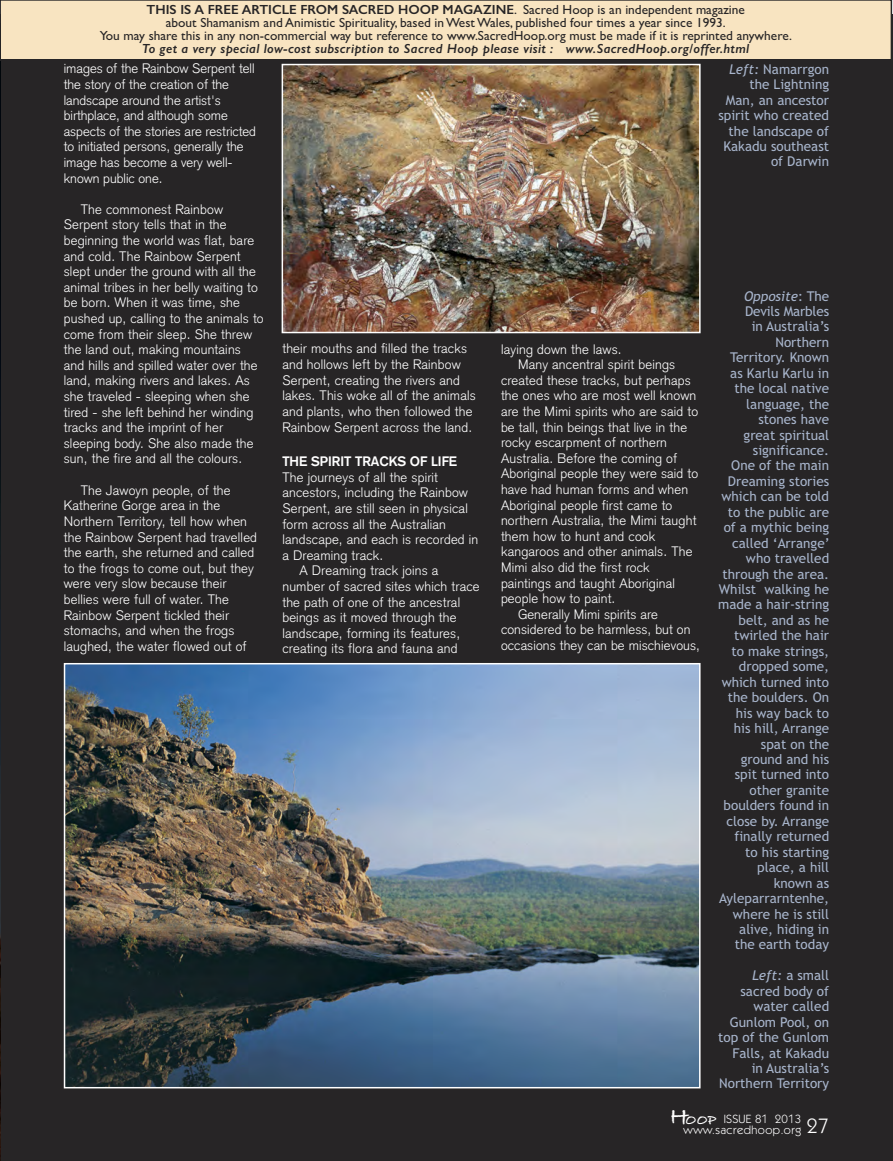
<style>
.page{position:relative;width:893px;height:1161px;background:#fff}
.page>*{position:absolute;margin:0;border:0;box-sizing:border-box;transform-origin:0 0}
.t1{font:21px "Kabel IT Cby BT";color:#fff}
.t2{font:300 13.5px/15.6px "Akzidenz Grotesk";letter-spacing:.015em;color:#fff}
.t3{font:13.5px/15.5px "Trebuchet MS";color:#a8b5cc;text-align:right}
.t4{font:700 13.5px "Akzidenz Grotesk";color:#fff}
.t5{font:13.2px/12.9px "Gill Sans";color:#272526;text-align:center}
.t6{font:italic 600 13.2px "Gill Sans";letter-spacing:.025em;color:#272526}
.t7{font:12px/11.6px "Kabel IT Cby BT";letter-spacing:.045em;color:#fff;text-align:right}
.s1{font-weight:600}
.s2{font-style:italic}
.s3{font-family:"Bradley Hand ITCTT";font-weight:700;font-size:24px}
.s4{font-family:"Bradley Hand ITCTT";font-weight:700;font-size:15px}
</style>
<div class="page">
<div style="left:0;top:15px;width:893px;height:1146px;background:#272526"></div>
<img style="left:0;top:61px;width:1px;height:1100px">
<img style="left:285px;top:67px;width:413px;height:263px">
<div style="left:282px;top:64px;width:419px;height:269px;border:2px solid #fff"></div>
<img style="left:67px;top:666px;width:630px;height:419px">
<div style="left:64px;top:663px;width:636px;height:425px;border:2px solid #fff"></div>
<div style="left:1px;top:1px;width:890px;height:58px;background:#f8e4c1"></div>
<div style="left:0;top:0;width:892px;height:61px;border:2px solid #272526"></div>
<p class="t5" style="left:100px;top:4px;width:694px"><span class="s1">THIS IS A FREE ARTICLE FROM SACRED HOOP MAGAZINE</span>. Sacred Hoop is an independent magazine<br>about Shamanism and Animistic Spirituality, based in West Wales, published four times a year since 1993.<br>You may share this in any non-commercial way but reference to www.SacredHoop.org must be made if it is reprinted anywhere.</p>
<p class="t6" style="left:142px;top:44px;width:608px">To get a very special low-cost subscription to Sacred Hoop please visit : www.SacredHoop.org/offer.html</p>
<p class="t2" style="left:64px;top:62px;width:194px">images of the Rainbow Serpent tell the story of the creation of the landscape around the artist's birthplace, and although some aspects of the stories are restricted to initiated persons, generally the image has become a very well&shy;known public one.</p>
<p class="t2" style="left:64px;top:203px;width:201px;text-indent:17px">The commonest Rainbow<br>Serpent story tells that in the beginning the world was flat, bare and cold. The Rainbow Serpent slept under the ground with all the animal tribes in her belly waiting to be born. When it was time, she pushed up, calling to the animals to come from their sleep. She threw the land out, making mountains and hills and spilled water over the land, making rivers and lakes. As she traveled - sleeping when she tired - she left behind her winding tracks and the imprint of her sleeping body. She also made the sun, the fire and all the colours.</p>
<p class="t2" style="left:64px;top:484px;width:195px;text-indent:17px">The Jawoyn people, of the<br>Katherine Gorge area in the<br>Northern Territory, tell how when the Rainbow Serpent had travelled the earth, she returned and called to the frogs to come out, but they were very slow because their bellies were full of water. The<br>Rainbow Serpent tickled their stomachs, and when the frogs laughed, the water flowed out of</p>
<p class="t2" style="left:282px;top:342px;width:195px">their mouths and filled the tracks and hollows left by the Rainbow Serpent, creating the rivers and lakes. This woke all of the animals and plants, who then followed the Rainbow Serpent across the land.</p>
<p class="t4" style="left:282px;top:454px;width:176px">THE SPIRIT TRACKS OF LIFE</p>
<p class="t2" style="left:282px;top:471px;width:157px">The journeys of all the spirit</p>
<p class="t2" style="left:282px;top:486px;width:187px">ancestors, including the Rainbow</p>
<p class="t2" style="left:282px;top:502px;width:187px">Serpent, are still seen in physical</p>
<p class="t2" style="left:282px;top:518px;width:165px">form across all the Australian</p>
<p class="t2" style="left:282px;top:533px;width:197px">landscape, and each is recorded in</p>
<p class="t2" style="left:282px;top:549px;width:102px">a Dreaming track.</p>
<p class="t2" style="left:299px;top:564px;width:140px">A Dreaming track joins a</p>
<p class="t2" style="left:282px;top:580px;width:199px">number of sacred sites which trace</p>
<p class="t2" style="left:282px;top:596px;width:179px">the path of one of the ancestral</p>
<p class="t2" style="left:282px;top:611px;width:176px">beings as it moved through the</p>
<p class="t2" style="left:282px;top:627px;width:179px">landscape, forming its features,</p>
<p class="t2" style="left:282px;top:642px;width:177px">creating its flora and fauna and</p>
<p class="t3" style="left:718px;top:62px;width:112px"><span class="s2">Left:</span> Namarrgon the Lightning<br>Man, an ancestor spirit who created the landscape of<br>Kakadu southeast of Darwin</p>
<p class="t3" style="left:718px;top:289px;width:113px"><span class="s2">Opposite</span>: The<br>Devils Marbles<br>in Australia’s<br>Northern<br>Territory. Known as Karlu Karlu in the local native language, the stones have<br>great spiritual significance.<br>One of the main<br>Dreaming stories which can be told to the public are of a mythic being called ‘Arrange’ who travelled through the area.<br>Whilst walking he made a hair-string belt, and as he twirled the hair<br>to make strings, dropped some, which turned into the boulders. On his way back to his hill, Arrange spat on the ground and his spit turned into other granite boulders found in close by. Arrange finally returned<br>to his starting place, a hill known as<br>Ayleparrarntenhe, where he is still alive, hiding in the earth today</p>
<p class="t3" style="left:718px;top:969px;width:112px"><span class="s2">Left:</span> a small sacred body of water called<br>Gunlom Pool, on top of the Gunlom<br>Falls, at Kakadu in Australia’s<br>Northern Territory</p>
<h1 class="t1" style="left:806px;top:1118px;width:24px">27</h1>
<p class="t2" style="left:501px;top:343px;width:122px">laying down the laws.</p>
<p class="t2" style="left:518px;top:358px;width:159px">Many ancentral spirit beings</p>
<p class="t2" style="left:501px;top:374px;width:191px">created these tracks, but perhaps</p>
<p class="t2" style="left:501px;top:389px;width:197px">the ones who are most well known</p>
<p class="t2" style="left:501px;top:405px;width:199px">are the Mimi spirits who are said to</p>
<p class="t2" style="left:501px;top:421px;width:188px">be tall, thin beings that live in the</p>
<p class="t2" style="left:501px;top:436px;width:167px">rocky escarpment of northern</p>
<p class="t2" style="left:501px;top:452px;width:178px">Australia. Before the coming of</p>
<p class="t2" style="left:501px;top:467px;width:199px">Aboriginal people they were said to</p>
<p class="t2" style="left:501px;top:483px;width:189px">have had human forms and when</p>
<p class="t2" style="left:501px;top:499px;width:173px">Aboriginal people first came to</p>
<p class="t2" style="left:501px;top:514px;width:197px">northern Australia, the Mimi taught</p>
<p class="t2" style="left:501px;top:530px;width:156px">them how to hunt and cook</p>
<p class="t2" style="left:501px;top:545px;width:193px">kangaroos and other animals. The</p>
<p class="t2" style="left:501px;top:561px;width:150px">Mimi also did the first rock</p>
<p class="t2" style="left:501px;top:577px;width:175px">paintings and taught Aboriginal</p>
<p class="t2" style="left:501px;top:592px;width:116px">people how to paint.</p>
<p class="t2" style="left:518px;top:608px;width:141px">Generally Mimi spirits are</p>
<p class="t2" style="left:501px;top:623px;width:191px">considered to be harmless, but on</p>
<p class="t2" style="left:501px;top:639px;width:200px">occasions they can be mischievous,</p>
<p class="t7" style="left:670px;top:1114px;width:133px"><span class="s3">H</span><span class="s4">OOP</span> ISSUE 81 2013 www.sacredhoop.org</p>
</div>
